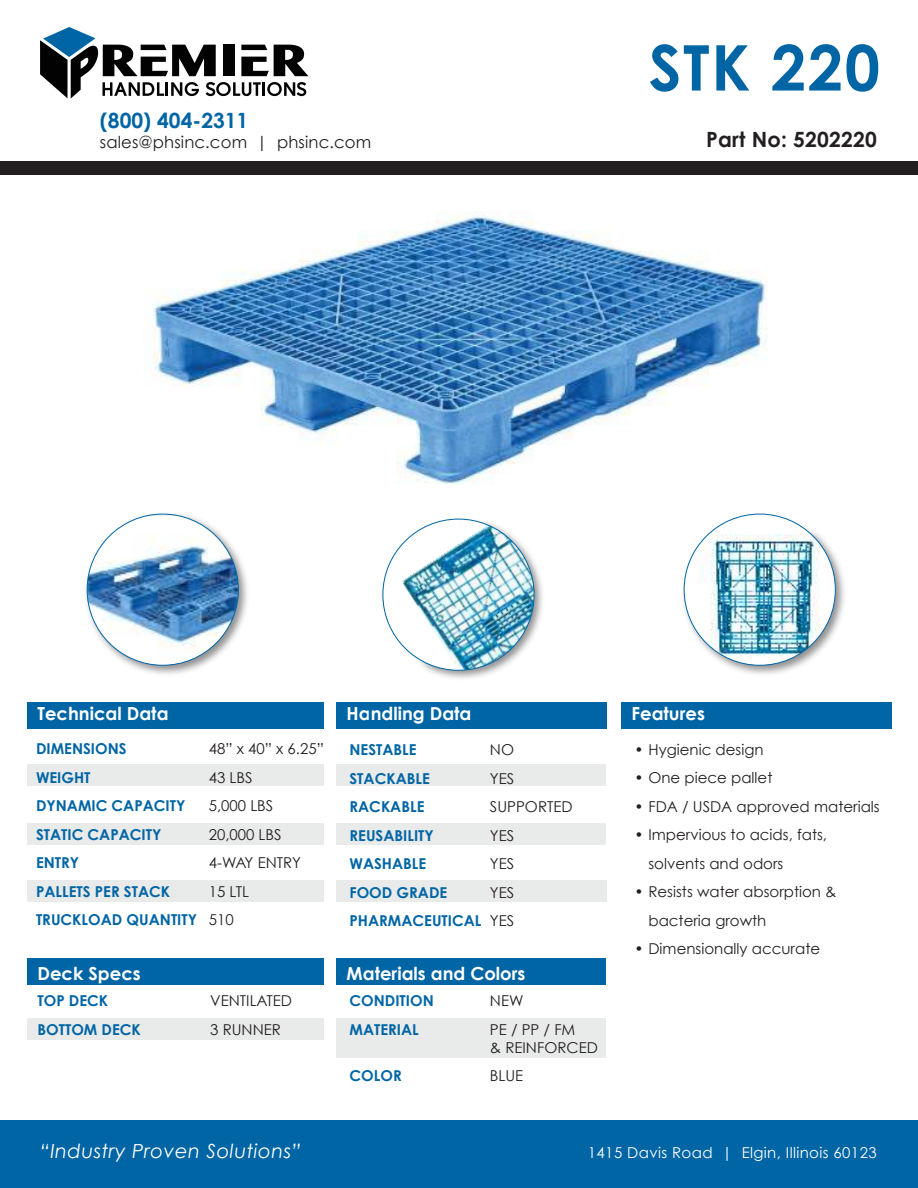
<style>
.page{position:relative;width:918px;height:1188px;background:#fff}
.page>*{position:absolute;margin:0;border:0;box-sizing:border-box;transform-origin:0 0}
.t1{font:700 63px "Century Gothic";letter-spacing:.025em;color:#0065a5}
.t2{font:700 21px "Century Gothic";letter-spacing:.01em;color:#231f20}
.t3{font:700 21px "Century Gothic";color:#0065a5}
.t4{font:italic 19.5px "Century Gothic";letter-spacing:.025em;color:#fff}
.t5{font:700 18px "Century Gothic";color:#fff}
.t6{font:16.5px "Century Gothic";letter-spacing:.005em;color:#231f20}
.t7{font:15px/18px "Century Gothic";color:#231f20}
.t8{font:700 15px/28.5px "Century Gothic";color:#0065a5}
.t9{font:15px "Century Gothic";letter-spacing:.025em;color:#fff}
.s1{font-weight:400;color:#231f20}
</style>
<div class="page">
<div style="left:336px;top:1018px;width:270px;height:40px;background:#e9eaea"></div>
<img style="left:125px;top:161px;width:668px;height:298px">
<div style="left:336px;top:702px;width:270px;height:27px;background:#0065a5"></div>
<div style="left:336px;top:958px;width:270px;height:27px;background:#0065a5"></div>
<div style="left:336px;top:880px;width:270px;height:21px;background:#e9eaea"></div>
<div style="left:336px;top:823px;width:270px;height:21px;background:#e9eaea"></div>
<div style="left:336px;top:764px;width:270px;height:22px;background:#e9eaea"></div>
<div style="left:27px;top:702px;width:297px;height:27px;background:#0065a5"></div>
<div style="left:27px;top:880px;width:297px;height:21px;background:#e9eaea"></div>
<div style="left:27px;top:958px;width:297px;height:27px;background:#0065a5"></div>
<div style="left:27px;top:823px;width:297px;height:21px;background:#e9eaea"></div>
<div style="left:27px;top:764px;width:297px;height:22px;background:#e9eaea"></div>
<div style="left:27px;top:1018px;width:297px;height:21px;background:#e9eaea"></div>
<div style="left:621px;top:702px;width:270px;height:27px;background:#0065a5"></div>
<img style="left:382px;top:459px;width:225px;height:270px">
<div style="left:383px;top:519px;width:151px;height:151px;background:#fff;border-radius:50%"></div>
<img style="left:401px;top:525px;width:133px;height:145px">
<img style="left:683px;top:513px;width:161px;height:161px">
<div style="left:684px;top:514px;width:151px;height:151px;background:#fff;border-radius:50%"></div>
<img style="left:684px;top:534px;width:151px;height:123px">
<img style="left:86px;top:513px;width:161px;height:161px">
<img style="left:87px;top:516px;width:151px;height:149px">
<div style="left:0;top:162px;width:918px;height:13px;background:#231f20"></div>
<div style="left:0;top:1121px;width:918px;height:67px;background:#0065a5"></div>
<svg style="left:40px;top:27px;width:268px;height:72px"></svg>
<h1 class="t1" style="left:649px;top:43px;width:233px">STK 220</h1>
<h2 class="t3" style="left:100px;top:112px;width:150px">(800) 404-2311</h2>
<p class="t6" style="left:100px;top:136px;width:273px">sales@phsinc.com | phsinc.com</p>
<h2 class="t2" style="left:706px;top:132px;width:172px">Part No: 5202220</h2>
<p class="t5" style="left:38px;top:707px;width:133px">Technical Data</p>
<p class="t8" style="left:36px;top:736px;width:92px">DIMENSIONS</p>
<p class="t7" style="left:209px;top:741px;width:117px">48” x 40” x 6.25”</p>
<p class="t8" style="left:36px;top:764px;width:56px">WEIGHT</p>
<p class="t7" style="left:209px;top:770px;width:45px">43 LBS</p>
<p class="t8" style="left:36px;top:793px;width:151px">DYNAMIC CAPACITY</p>
<p class="t7" style="left:209px;top:798px;width:66px">5,000 LBS</p>
<p class="t8" style="left:36px;top:821px;width:127px">STATIC CAPACITY</p>
<p class="t7" style="left:209px;top:827px;width:74px">20,000 LBS</p>
<p class="t8" style="left:36px;top:850px;width:45px">ENTRY</p>
<p class="t7" style="left:209px;top:855px;width:94px">4-WAY ENTRY</p>
<p class="t8" style="left:36px;top:878px;width:136px">PALLETS PER STACK</p>
<p class="t8" style="left:36px;top:878px;width:215px;text-indent:173px"><span class="s1">15 LTL<br></span>TRUCKLOAD QUANTITY <span class="s1">510</span></p>
<p class="t5" style="left:347px;top:707px;width:126px">Handling Data</p>
<p class="t8" style="left:350px;top:737px;width:69px">NESTABLE</p>
<p class="t7" style="left:490px;top:742px;width:26px">NO</p>
<p class="t8" style="left:350px;top:765px;width:82px">STACKABLE</p>
<p class="t7" style="left:490px;top:771px;width:26px">YES</p>
<p class="t8" style="left:350px;top:794px;width:77px">RACKABLE</p>
<p class="t7" style="left:490px;top:799px;width:84px">SUPPORTED</p>
<p class="t8" style="left:350px;top:822px;width:86px">REUSABILITY</p>
<p class="t7" style="left:490px;top:828px;width:26px">YES</p>
<p class="t8" style="left:350px;top:851px;width:78px">WASHABLE</p>
<p class="t7" style="left:490px;top:856px;width:26px">YES</p>
<p class="t8" style="left:350px;top:879px;width:99px">FOOD GRADE</p>
<p class="t8" style="left:350px;top:879px;width:166px;text-align:right"><span class="s1">YES<br></span>PHARMACEUTICAL <span class="s1">YES</span></p>
<p class="t5" style="left:38px;top:966px;width:105px">Deck Specs</p>
<p class="t5" style="left:347px;top:966px;width:180px">Materials and Colors</p>
<p class="t8" style="left:37px;top:988px;width:72px">TOP DECK</p>
<p class="t7" style="left:210px;top:993px;width:83px">VENTILATED</p>
<p class="t8" style="left:37px;top:1016px;width:105px">BOTTOM DECK</p>
<p class="t7" style="left:210px;top:1022px;width:72px">3 RUNNER</p>
<p class="t8" style="left:350px;top:988px;width:86px">CONDITION</p>
<p class="t7" style="left:490px;top:993px;width:35px">NEW</p>
<p class="t8" style="left:350px;top:1016px;width:71px">MATERIAL</p>
<p class="t7" style="left:490px;top:1022px;width:109px">PE / PP / FM<br>&amp; REINFORCED</p>
<p class="t8" style="left:350px;top:1063px;width:54px">COLOR</p>
<p class="t7" style="left:490px;top:1068px;width:35px">BLUE</p>
<p class="t5" style="left:632px;top:707px;width:75px">Features</p>
<p class="t7" style="left:634px;top:742px;width:131px">ï Hygienic design</p>
<p class="t7" style="left:634px;top:770px;width:140px">ï One piece pallet</p>
<p class="t7" style="left:634px;top:799px;width:247px">ï FDA / USDA approved materials</p>
<p class="t7" style="left:634px;top:827px;width:194px">ï Impervious to acids, fats,</p>
<p class="t7" style="left:648px;top:856px;width:136px">solvents and odors</p>
<p class="t7" style="left:634px;top:884px;width:204px">ï Resists water absorption &amp;</p>
<p class="t7" style="left:648px;top:913px;width:119px">bacteria growth</p>
<p class="t7" style="left:634px;top:941px;width:187px">ï Dimensionally accurate</p>
<h3 class="t4" style="left:40px;top:1144px;width:263px">“Industry Proven Solutions”</h3>
<p class="t9" style="left:588px;top:1146px;width:290px">1415 Davis Road | Elgin, Illinois 60123</p>
</div>
